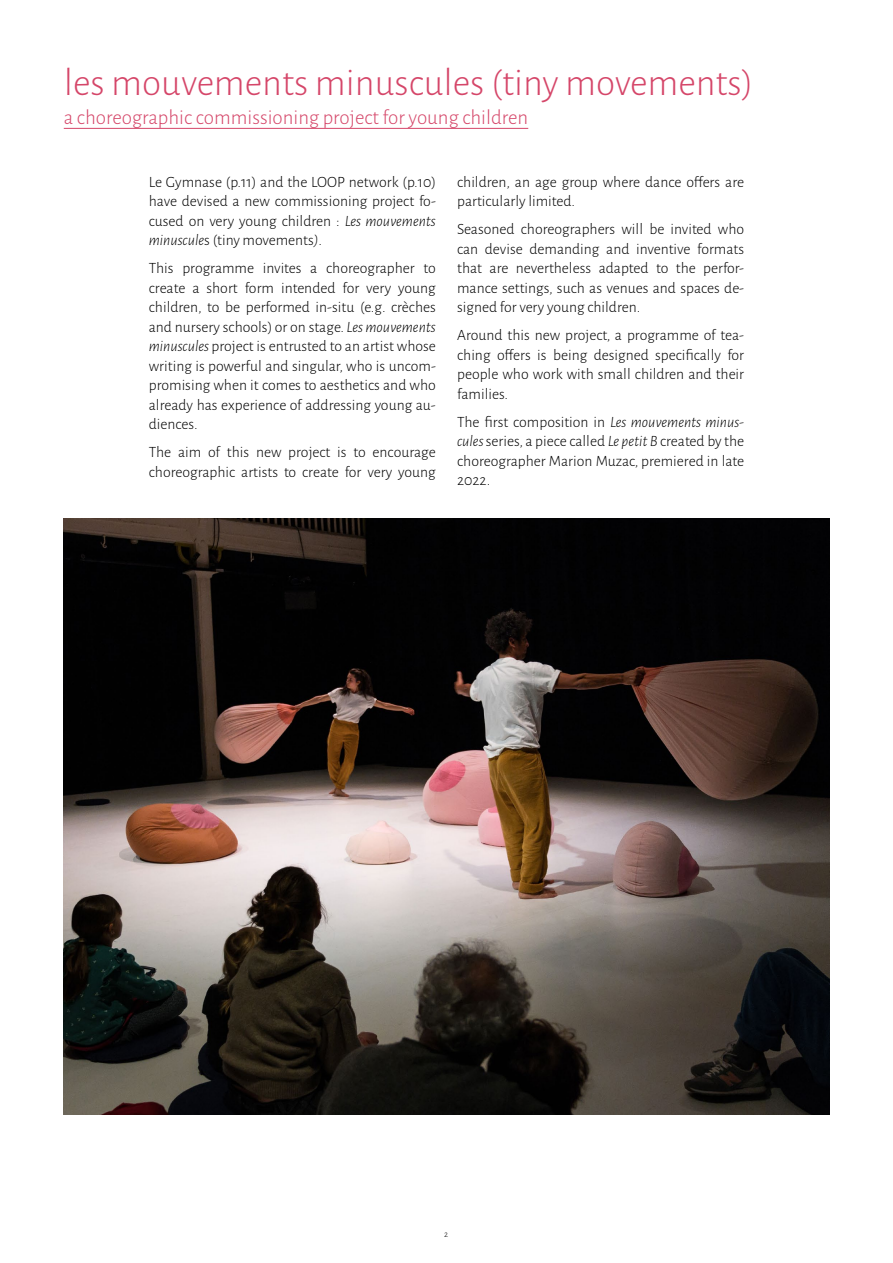
<style>
.page{position:relative;width:893px;height:1263px;background:#fff}
.page>*{position:absolute;margin:0;border:0;box-sizing:border-box;transform-origin:0 0}
.t1{font:300 39px "Alegreya Sans";color:#d54669}
.t2{font:300 21px "Alegreya Sans";color:#d54669}
.t3{font:300 15.75px/19.5px "Alegreya Sans";color:#000;text-align:justify}
.t4{font:300 9px "Alegreya Sans";color:#000}
.s1{font-style:italic}
</style>
<div class="page">
<hr style="left:64px;top:128px;width:464px;height:1px;background:#d54669">
<img style="left:64px;top:519px;width:765px;height:595px">
<h1 class="t1" style="left:64px;top:57px;width:691px">les mouvements minuscules (tiny movements)</h1>
<h2 class="t2" style="left:64px;top:104px;width:466px">a choreographic commissioning project for young children</h2>
<p class="t3" style="left:149px;top:172px;width:289px">Le Gymnase (p.11) and the LOOP network (p.10) have devised a new commissioning project fo‑ cused on very young children : <span class="s1">Les mouvements minuscule</span>s (tiny movements<span class="s1">)</span>.</p>
<p class="t3" style="left:149px;top:258px;width:289px">This programme invites a choreographer to create a short form intended for very young children, to be performed in‑situ (e.g. crèches and nursery schools) or on stage. <span class="s1">Les mouvements minuscules</span> project is entrusted to an artist whose writing is powerful and singular, who is uncom‑ promising when it comes to aesthetics and who already has experience of addressing young au‑ diences.</p>
<p class="t3" style="left:149px;top:442px;width:289px">The aim of this new project is to encourage choreographic artists to create for very young</p>
<p class="t3" style="left:457px;top:172px;width:289px">children, an age group where dance offers are particularly limited.</p>
<p class="t3" style="left:457px;top:219px;width:289px">Seasoned choreographers will be invited who can devise demanding and inventive formats that are nevertheless adapted to the perfor‑ mance settings, such as venues and spaces de‑ signed for very young children.</p>
<p class="t3" style="left:457px;top:325px;width:289px">Around this new project, a programme of tea‑ ching offers is being designed specifically for people who work with small children and their families.</p>
<p class="t3" style="left:457px;top:412px;width:289px">The first composition in <span class="s1">Les mouvements minus&shy;cules</span> series, a piece called <span class="s1">Le petit B</span> created by the choreographer Marion Muzac, premiered in late 2022.</p>
<p class="t4" style="left:444px;top:1228px;width:6px">2</p>
</div>
